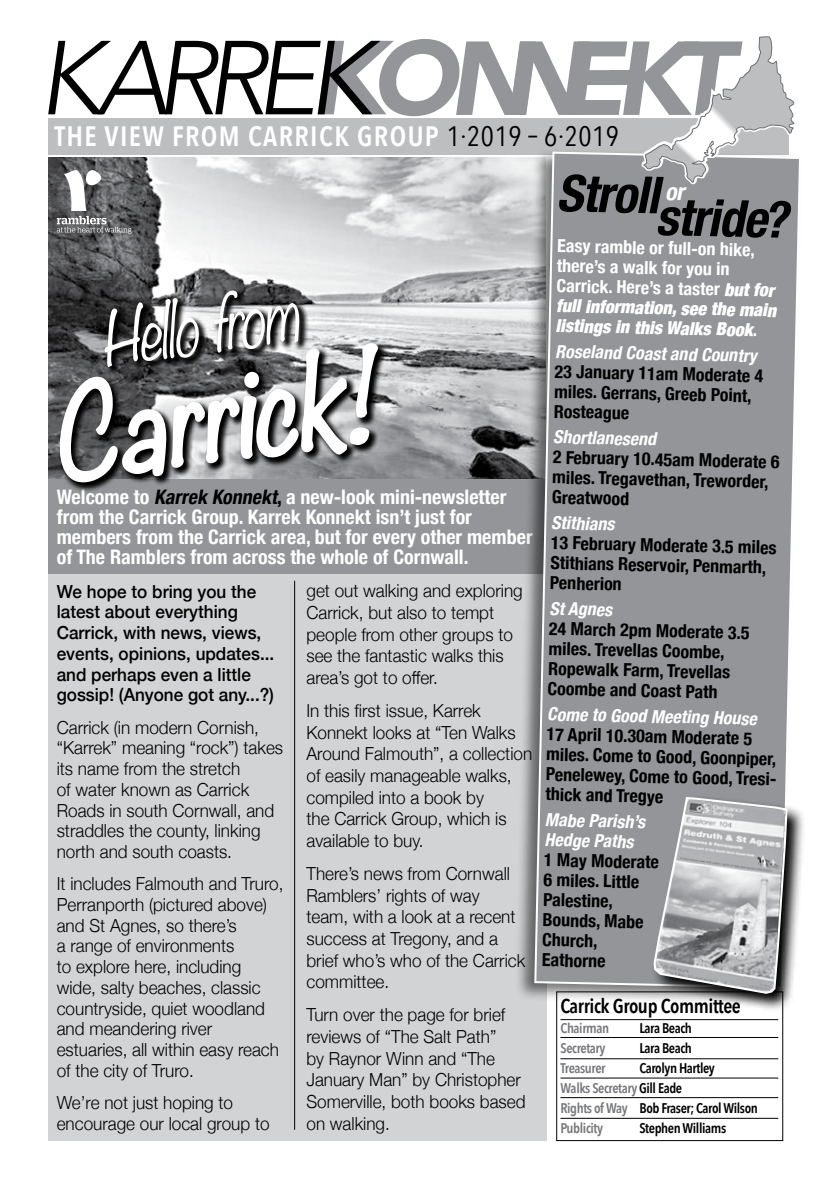
<style>
.page{position:relative;width:840px;height:1191px;background:#fff}
.page>*{position:absolute;margin:0;border:0;box-sizing:border-box;transform-origin:0 0}
.t1{font:italic 700 115.8px "Noteworthy";color:#fff;scale:.84 1}
.t2{font:italic 900 103.8px "Avenir";letter-spacing:-.145em;color:#939598}
.t3{font:italic 300 67.2px "Noteworthy";color:#fff;scale:.84 1}
.t4{font:italic 700 condensed 51.2px "Helvetica Neue";color:#000}
.t5{font:600 28px "Avenir Next Condensed";letter-spacing:.05em;color:#fff}
.t6{font:700 condensed 20px/20px "Helvetica Neue";color:#fff}
.t7{font:600 20px "Avenir Next Condensed";letter-spacing:-.02em;color:#000}
.t8{font:300 18px/21.6px "Helvetica Neue";color:#000;scale:.95 1}
.t9{font:700 condensed 18px/20px "Helvetica Neue";color:#000}
.t10{font:500 18px/20.8px "Helvetica Neue";color:#000;scale:.95 1}
.t11{font:700 condensed 18px/20px "Helvetica Neue";color:#fff}
.t12{font:italic 700 condensed 18px/20px "Helvetica Neue";color:#fff}
.t13{font:600 14px/20px "Avenir Next Condensed";letter-spacing:-.03em;color:#000}
.t14{font:600 14px "Avenir Next Condensed";letter-spacing:-.03em;color:#77787b}
.s1{font-weight:300;color:#000}
.s2{font-weight:400;color:#000}
.s3{font-style:italic;color:#000}
.s4{color:#000}
.s5{font-weight:900;font-style:italic}
.s6{color:#77787b}
</style>
<div class="page">
<hr style="left:560px;top:1037px;width:217px;height:1px;background:#000">
<hr style="left:560px;top:1019px;width:217px;height:1px;background:#000">
<hr style="left:560px;top:1058px;width:217px;height:1px;background:#000">
<hr style="left:560px;top:1077px;width:217px;height:1px;background:#000">
<hr style="left:560px;top:1097px;width:217px;height:1px;background:#000">
<hr style="left:560px;top:1117px;width:217px;height:1px;background:#000">
<div style="left:556px;top:991px;width:226px;height:150px;border:1px solid #000"></div>
<div style="left:48px;top:119px;width:740px;height:36px;background:#bcbec0"></div>
<div style="left:48px;top:463px;width:508px;height:113px;background:#939598"></div>
<div style="left:48px;top:574px;width:499px;height:567px;background:#d1d3d4"></div>
<img style="left:48px;top:158px;width:467px;height:320px">
<svg style="left:57px;top:288px;width:331px;height:204px;background:#606062"></svg>
<svg style="left:57px;top:170px;width:74px;height:64px"></svg>
<hr style="left:294px;top:581px;width:1px;height:548px;background:#000">
<div style="left:515px;top:148px;width:287px;height:858px;background:#000;opacity:.52"></div>
<svg style="left:533px;top:151px;width:268px;height:838px;background:#96989b"></svg>
<div style="left:610px;top:70px;width:20px;height:15px;background:#939598"></div>
<svg style="left:651px;top:795px;width:152px;height:217px"></svg>
<svg style="left:652px;top:796px;width:136px;height:199px;background:#aaabad"></svg>
<svg style="left:638px;top:36px;width:162px;height:226px"></svg>
<h2 class="t2" style="left:38px;top:-7px;width:696px"><span class="s1">KARRE</span>KONNEKT</h2>
<h3 class="t5" style="left:54px;top:112px;width:565px">THE VIEW FROM CARRICK GROUP <span class="s2">1</span><sup>.</sup><span class="s2">2019 – 6</span><sup>.</sup><span class="s2">2019</span></h3>
<h3 class="t3" style="left:92px;top:280px;width:238px;rotate:-7deg">Hello from</h3>
<h1 class="t1" style="left:36px;top:334px;width:388px;rotate:-7deg">Carrick!</h1>
<p class="t6" style="left:57px;top:485px;width:477px">Welcome to <span class="s3">Karrek Konnekt</span><span class="s4">,</span> a new-look mini-newsletter from the Carrick Group. Karrek Konnekt isn’t just for members from the Carrick area, but for every other member of The Ramblers from across the whole of Cornwall.</p>
<p class="t10" style="left:57px;top:579px;width:230px">We hope to bring you the latest about everything<br>Carrick, with news, views, events, opinions, updates... and perhaps even a little gossip! (Anyone got any...?)</p>
<p class="t8" style="left:57px;top:715px;width:240px;line-height:20.8px">Carrick (in modern Cornish, “Karrek” meaning “rock”) takes its name from the stretch<br>of water known as Carrick<br>Roads in south Cornwall, and straddles the county, linking north and south coasts.</p>
<p class="t8" style="left:57px;top:872px;width:240px;line-height:20.8px">It includes Falmouth and Truro,<br>Perranporth (pictured above) and St Agnes, so there’s<br>a range of environments<br>to explore here, including wide, salty beaches, classic countryside, quiet woodland and meandering river estuaries, all within easy reach of the city of Truro.</p>
<p class="t8" style="left:57px;top:1090px;width:225px;line-height:20.8px">We’re not just hoping to encourage our local group to</p>
<p class="t8" style="left:306px;top:579px;width:229px">get out walking and exploring<br>Carrick, but also to tempt people from other groups to see the fantastic walks this area’s got to offer.</p>
<p class="t8" style="left:306px;top:698px;width:239px">In this first issue, Karrek<br>Konnekt looks at “Ten Walks<br>Around Falmouth”, a collection of easily manageable walks, compiled into a book by<br>the Carrick Group, which is available to buy.</p>
<p class="t8" style="left:306px;top:861px;width:232px">There’s news from Cornwall<br>Ramblers’ rights of way team, with a look at a recent success at Tregony, and a brief who’s who of the Carrick committee.</p>
<p class="t8" style="left:306px;top:1003px;width:232px">Turn over the page for brief reviews of “The Salt Path”<br>by Raynor Winn and “The<br>January Man” by Christopher<br>Somerville, both books based on walking.</p>
<h3 class="t4" style="left:556px;top:172px;width:233px;rotate:1deg">Strollstride?</h3>
<p class="t11" style="left:557px;top:235px;width:222px;rotate:1deg">Easy ramble or full-on hike, there’s a walk for you in<br>Carrick. Here’s a taster <span class="s5">but for full information, see the main listings in this Walks Book</span>.</p>
<p class="t12" style="left:555px;top:340px;width:203px;rotate:1deg">Roseland Coast and Country</p>
<p class="t9" style="left:554px;top:360px;width:210px;rotate:1deg">23 January 11am Moderate 4 miles. Gerrans, Greeb Point,<br>Rosteague</p>
<p class="t12" style="left:553px;top:426px;width:104px;rotate:1deg">Shortlanesend</p>
<p class="t9" style="left:552px;top:446px;width:228px;rotate:1deg">2 February 10.45am Moderate 6 miles. Tregavethan, Treworder,<br>Greatwood</p>
<p class="t12" style="left:551px;top:511px;width:65px;rotate:1deg">Stithians</p>
<p class="t9" style="left:550px;top:532px;width:227px;rotate:1deg">13 February Moderate 3.5 miles<br>Stithians Reservoir, Penmarth,<br>Penherion</p>
<p class="t12" style="left:549px;top:597px;width:64px;rotate:1deg">St Agnes</p>
<p class="t9" style="left:548px;top:617px;width:202px;rotate:1deg">24 March 2pm Moderate 3.5 miles. Trevellas Coombe,<br>Ropewalk Farm, Trevellas<br>Coombe and Coast Path</p>
<p class="t12" style="left:547px;top:703px;width:211px;rotate:1deg">Come to Good Meeting House</p>
<p class="t9" style="left:546px;top:723px;width:234px;rotate:1deg">17 April 10.30am Moderate 5 miles. Come to Good, Goonpiper,<br>Penelewey, Come to Good, Tresi&shy;thick and Tregye</p>
<p class="t12" style="left:544px;top:808px;width:102px;rotate:1deg">Mabe Parish’s<br>Hedge Paths</p>
<p class="t9" style="left:543px;top:848px;width:117px;rotate:1deg">1 May Moderate<br>6 miles. Little<br>Palestine,<br>Bounds, Mabe<br>Church,<br>Eathorne</p>
<p class="t7" style="left:560px;top:989px;width:182px">Carrick Group Committee</p>
<p class="t14" style="left:560px;top:1016px;width:50px">Chairman</p>
<p class="t13" style="left:639px;top:1018px;width:54px">Lara Beach</p>
<p class="t14" style="left:560px;top:1036px;width:46px">Secretary</p>
<p class="t13" style="left:639px;top:1038px;width:54px">Lara Beach</p>
<p class="t14" style="left:560px;top:1056px;width:46px">Treasurer</p>
<p class="t13" style="left:560px;top:1058px;width:199px;text-indent:79px">Carolyn Hartley<br><span class="s6">Walks Secretary</span> Gill Eade<br><span class="s6">Rights of Way</span> Bob Fraser; Carol Wilson<br><span class="s6">Publicity</span></p>
<p class="t13" style="left:639px;top:1118px;width:88px">Stephen Williams</p>
</div>
